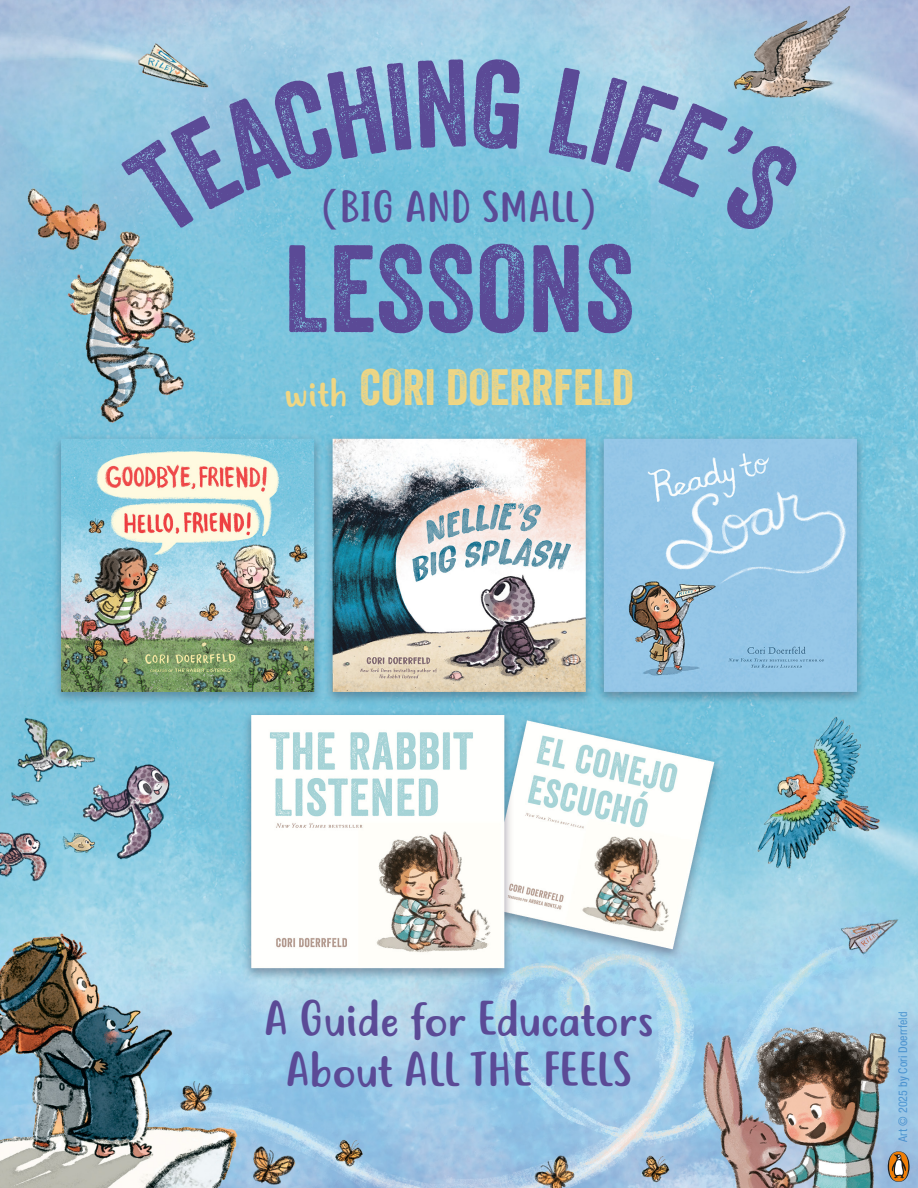
<style>
.page{position:relative;width:918px;height:1188px;background:#fff}
.page>*{position:absolute;margin:0;border:0;box-sizing:border-box;transform-origin:0 0}
.t1{font:120px "Veneer";letter-spacing:.005em;color:#5b4a96}
.t2{font:49.5px "Veneer";letter-spacing:.005em;color:#f0d683}
.t3{font:46.5px/51px "Justtellmewhat";color:#5b4a96;text-align:center}
.t4{font:42px "Justtellmewhat";letter-spacing:.005em;color:#5b4a96}
.t5{font:condensed 12px "Helvetica Neue LT Std";letter-spacing:.005em;color:#0a6abf}
.s1{font-family:"Verdana"}
.s2{font-family:"Justtellmewhat";font-size:36px}
</style>
<div class="page">
<img style="left:0;top:0;width:918px;height:1188px">
<svg style="left:888px;top:1151px;width:22px;height:31px"></svg>
<svg style="left:122px;top:63px;width:289px;height:165px;background:#7da4ca"></svg>
<svg style="left:418px;top:59px;width:48px;height:89px;background:#6a71ad"></svg>
<svg style="left:474px;top:59px;width:46px;height:90px;background:#6b76b0"></svg>
<svg style="left:549px;top:68px;width:247px;height:161px;background:#83aacc"></svg>
<p class="t4" style="left:320px;top:182px;width:279px"><span class="s1">(</span>BIG AND SMALL<span class="s1">)</span></p>
<h1 class="t1" style="left:284px;top:216px;width:352px">LESSONS</h1>
<p class="t2" style="left:284px;top:357px;width:351px"><span class="s2">with</span> CORI DOERRFELD</p>
<p class="t3" style="left:264px;top:998px;width:391px">A Guide for Educators<br>About ALL THE FEELS</p>
<p class="t5" style="left:896px;top:1142px;width:132px;rotate:-90deg">Art © 2025 by Cori Doerrfeld</p>
</div>
